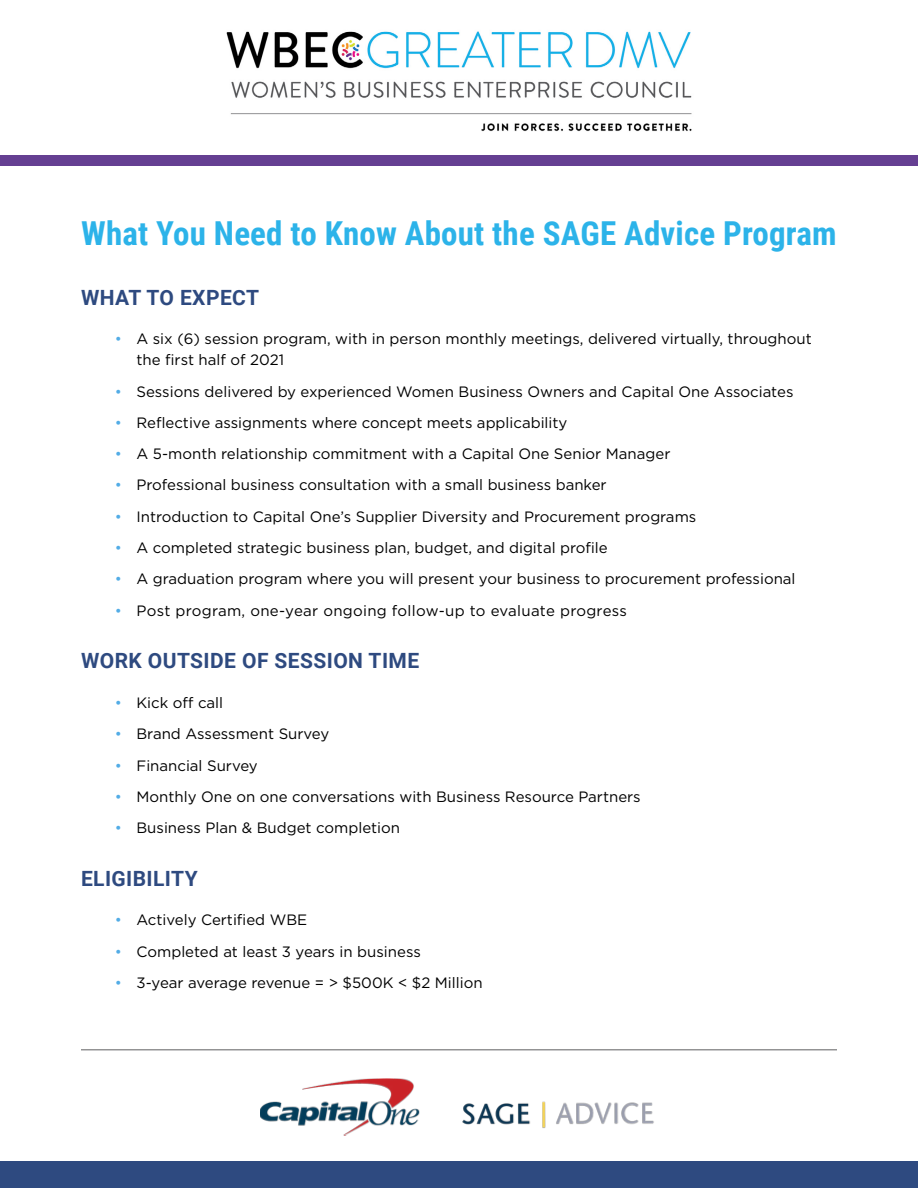
<style>
.page{position:relative;width:918px;height:1188px;background:#fff}
.page>*{position:absolute;margin:0;border:0;box-sizing:border-box;transform-origin:0 0}
.t1{font:700 33px "Roboto Condensed";letter-spacing:.005em;color:#2cb3e9}
.t2{font:700 21px "Roboto";letter-spacing:.02em;color:#2e4a80}
.t3{font:15px/21px "Gotham";color:#000}
.t4{font:15px "Gotham";letter-spacing:.02em;color:#000}
.s1{color:#52ace6}
</style>
<div class="page">
<div style="left:0;top:155px;width:918px;height:11px;background:#653f92"></div>
<div style="left:0;top:1161px;width:918px;height:27px;background:#2e4a80"></div>
<hr style="left:81px;top:1049px;width:756px;height:1px;background:#5e5e60">
<img style="left:226px;top:31px;width:466px;height:101px">
<img style="left:260px;top:1078px;width:394px;height:58px">
<h1 class="t1" style="left:81px;top:210px;width:757px">What You Need to Know About the SAGE Advice Program</h1>
<h2 class="t2" style="left:81px;top:283px;width:180px">WHAT TO EXPECT</h2>
<p class="t3" style="left:137px;top:328px;width:677px;text-indent:-22px"><span class="s1">•</span> A six (6) session program, with in person monthly meetings, delivered virtually, throughout the first half of 2021</p>
<p class="t3" style="left:115px;top:381px;width:680px"><span class="s1">•</span> Sessions delivered by experienced Women Business Owners and Capital One Associates</p>
<p class="t3" style="left:115px;top:412px;width:454px"><span class="s1">•</span> Reflective assignments where concept meets applicability</p>
<p class="t3" style="left:115px;top:443px;width:557px"><span class="s1">•</span> A 5-month relationship commitment with a Capital One Senior Manager</p>
<p class="t3" style="left:115px;top:474px;width:493px"><span class="s1">•</span> Professional business consultation with a small business banker</p>
<p class="t3" style="left:115px;top:506px;width:583px"><span class="s1">•</span> Introduction to Capital One’s Supplier Diversity and Procurement programs</p>
<p class="t3" style="left:115px;top:537px;width:495px"><span class="s1">•</span> A completed strategic business plan, budget, and digital profile</p>
<p class="t3" style="left:115px;top:568px;width:682px"><span class="s1">•</span> A graduation program where you will present your business to procurement professional</p>
<p class="t4" style="left:115px;top:601px;width:514px"><span class="s1">•</span> Post program, one-year ongoing follow-up to evaluate progress</p>
<h2 class="t2" style="left:81px;top:646px;width:340px">WORK OUTSIDE OF SESSION TIME</h2>
<p class="t3" style="left:115px;top:692px;width:110px"><span class="s1">•</span> Kick off call</p>
<p class="t3" style="left:115px;top:723px;width:216px"><span class="s1">•</span> Brand Assessment Survey</p>
<p class="t3" style="left:115px;top:754px;width:144px"><span class="s1">•</span> Financial Survey</p>
<p class="t3" style="left:115px;top:786px;width:528px"><span class="s1">•</span> Monthly One on one conversations with Business Resource Partners</p>
<p class="t3" style="left:115px;top:817px;width:287px"><span class="s1">•</span> Business Plan &amp; Budget completion</p>
<h2 class="t2" style="left:81px;top:864px;width:118px">ELIGIBILITY</h2>
<p class="t3" style="left:115px;top:909px;width:194px"><span class="s1">•</span> Actively Certified WBE</p>
<p class="t3" style="left:115px;top:941px;width:308px"><span class="s1">•</span> Completed at least 3 years in business</p>
<p class="t3" style="left:115px;top:972px;width:369px"><span class="s1">•</span> 3-year average revenue = &gt; $500K &lt; $2 Million</p>
</div>
